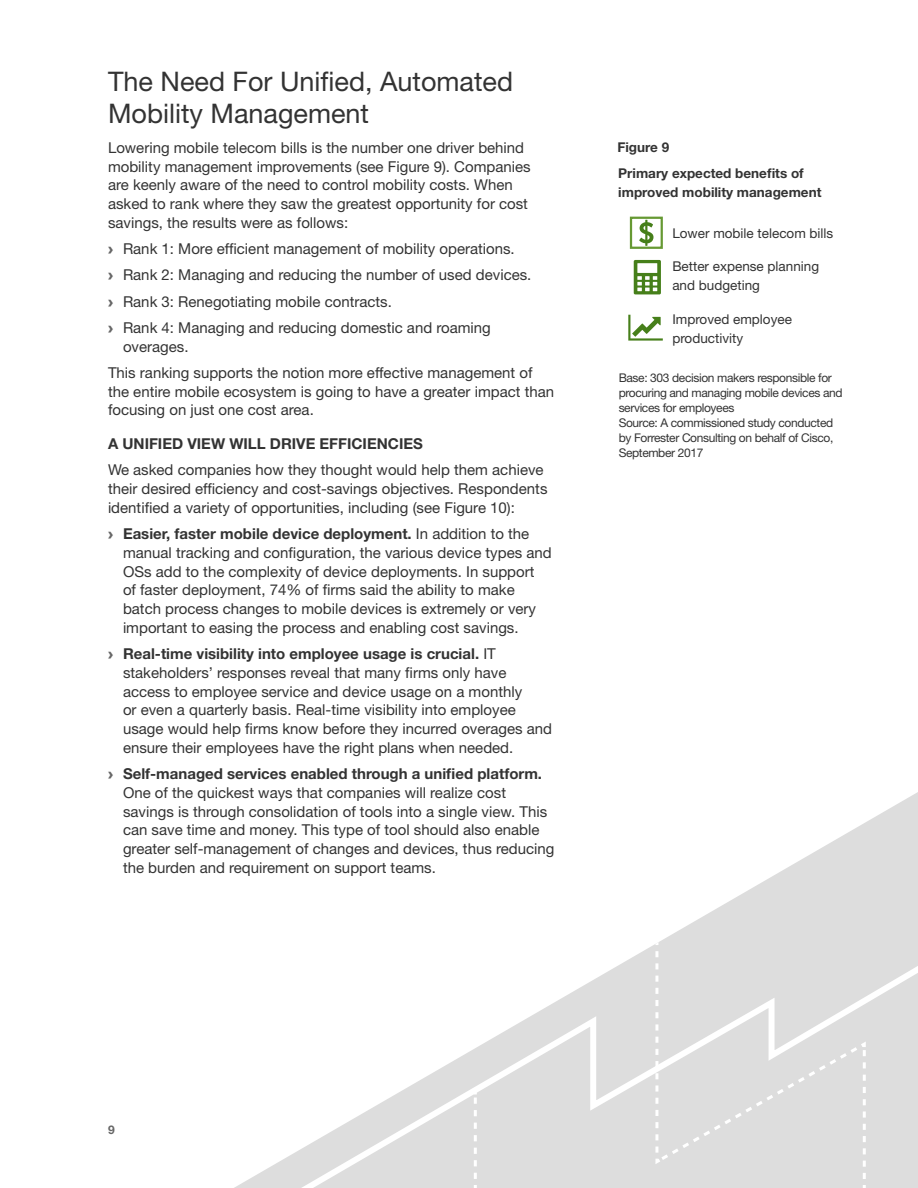
<style>
.page{position:relative;width:918px;height:1188px;background:#fff}
.page>*{position:absolute;margin:0;border:0;box-sizing:border-box;transform-origin:0 0}
.t1{font:27px/31.5px "Helvetica Neue LT Std";color:#333}
.t2{font:15px/18.8px "Helvetica Neue LT Std";color:#333}
.t3{font:700 15px "Helvetica Neue LT Std";color:#333}
.t4{font:13.5px/18.8px "Helvetica Neue LT Std";color:#333}
.t5{font:700 13.5px/18.8px "Helvetica Neue LT Std";color:#333}
.t6{font:12px/15px "Helvetica Neue LT Std";letter-spacing:-.03em;color:#333}
.t7{font:700 12px "Helvetica Neue LT Std";color:#666}
.s1{font-family:"Arial";font-weight:900;color:#666}
.s2{font-weight:700}
</style>
<div class="page">
<svg style="left:234px;top:792px;width:684px;height:396px"></svg>
<svg style="left:291px;top:956px;width:627px;height:232px"></svg>
<svg style="left:474px;top:1091px;width:3px;height:88px"></svg>
<div style="left:654px;top:933px;width:213px;height:246px;background:#ddd"></div>
<svg style="left:634px;top:260px;width:27px;height:34px"></svg>
<div style="left:630px;top:217px;width:33px;height:32px;border:2px solid #693"></div>
<svg style="left:639px;top:220px;width:15px;height:26px"></svg>
<svg style="left:628px;top:315px;width:35px;height:26px"></svg>
<h1 class="t1" style="left:108px;top:66px;width:407px">The Need For Unified, Automated<br>Mobility Management</h1>
<p class="t2" style="left:108px;top:138px;width:424px">Lowering mobile telecom bills is the number one driver behind mobility management improvements (see Figure 9). Companies are keenly aware of the need to control mobility costs. When asked to rank where they saw the greatest opportunity for cost savings, the results were as follows:</p>
<p class="t2" style="left:108px;top:235px;width:425px;line-height:26.2px"><span class="s1">›</span> Rank 1: More efficient management of mobility operations.<br><span class="s1">›</span> Rank 2: Managing and reducing the number of used devices. <span class="s1">›</span> Rank 3: Renegotiating mobile contracts.<br><span class="s1">›</span> Rank 4: Managing and reducing domestic and roaming</p>
<p class="t2" style="left:108px;top:333px;width:426px;line-height:26.2px;text-indent:15px">overages.<br>This ranking supports the notion more effective management of</p>
<p class="t2" style="left:108px;top:382px;width:448px">the entire mobile ecosystem is going to have a greater impact than focusing on just one cost area.</p>
<p class="t3" style="left:108px;top:434px;width:316px">A UNIFIED VIEW WILL DRIVE EFFICIENCIES</p>
<p class="t2" style="left:108px;top:460px;width:441px">We asked companies how they thought would help them achieve their desired efficiency and cost-savings objectives. Respondents identified a variety of opportunities, including (see Figure 10):</p>
<p class="t2" style="left:123px;top:524px;width:430px;text-indent:-15px"><span class="s1">›</span> <span class="s2">Easier, faster mobile device deployment.</span> In addition to the manual tracking and configuration, the various device types and OSs add to the complexity of device deployments. In support<br>of faster deployment, 74% of firms said the ability to make batch process changes to mobile devices is extremely or very important to easing the process and enabling cost savings.</p>
<p class="t2" style="left:123px;top:644px;width:431px;text-indent:-15px"><span class="s1">›</span> <span class="s2">Real-time visibility into employee usage is crucial.</span> IT stakeholders’ responses reveal that many firms only have access to employee service and device usage on a monthly<br>or even a quarterly basis. Real-time visibility into employee usage would help firms know before they incurred overages and ensure their employees have the right plans when needed.</p>
<p class="t2" style="left:123px;top:764px;width:433px;text-indent:-15px"><span class="s1">›</span> <span class="s2">Self-managed services enabled through a unified platform.<br></span>One of the quickest ways that companies will realize cost savings is through consolidation of tools into a single view. This can save time and money. This type of tool should also enable greater self-management of changes and devices, thus reducing the burden and requirement on support teams.</p>
<p class="t5" style="left:618px;top:138px;width:53px">Figure 9</p>
<p class="t5" style="left:618px;top:164px;width:205px">Primary expected benefits of improved mobility management</p>
<p class="t4" style="left:672px;top:223px;width:163px">Lower mobile telecom bills</p>
<p class="t4" style="left:672px;top:257px;width:148px">Better expense planning and budgeting</p>
<p class="t4" style="left:672px;top:309px;width:121px">Improved employee productivity</p>
<p class="t6" style="left:619px;top:371px;width:225px">Base: 303 decision makers responsible for procuring and managing mobile devices and services for employees<br>Source: A commissioned study conducted by Forrester Consulting on behalf of Cisco, September 2017</p>
<p class="t7" style="left:108px;top:1122px;width:8px">9</p>
</div>
